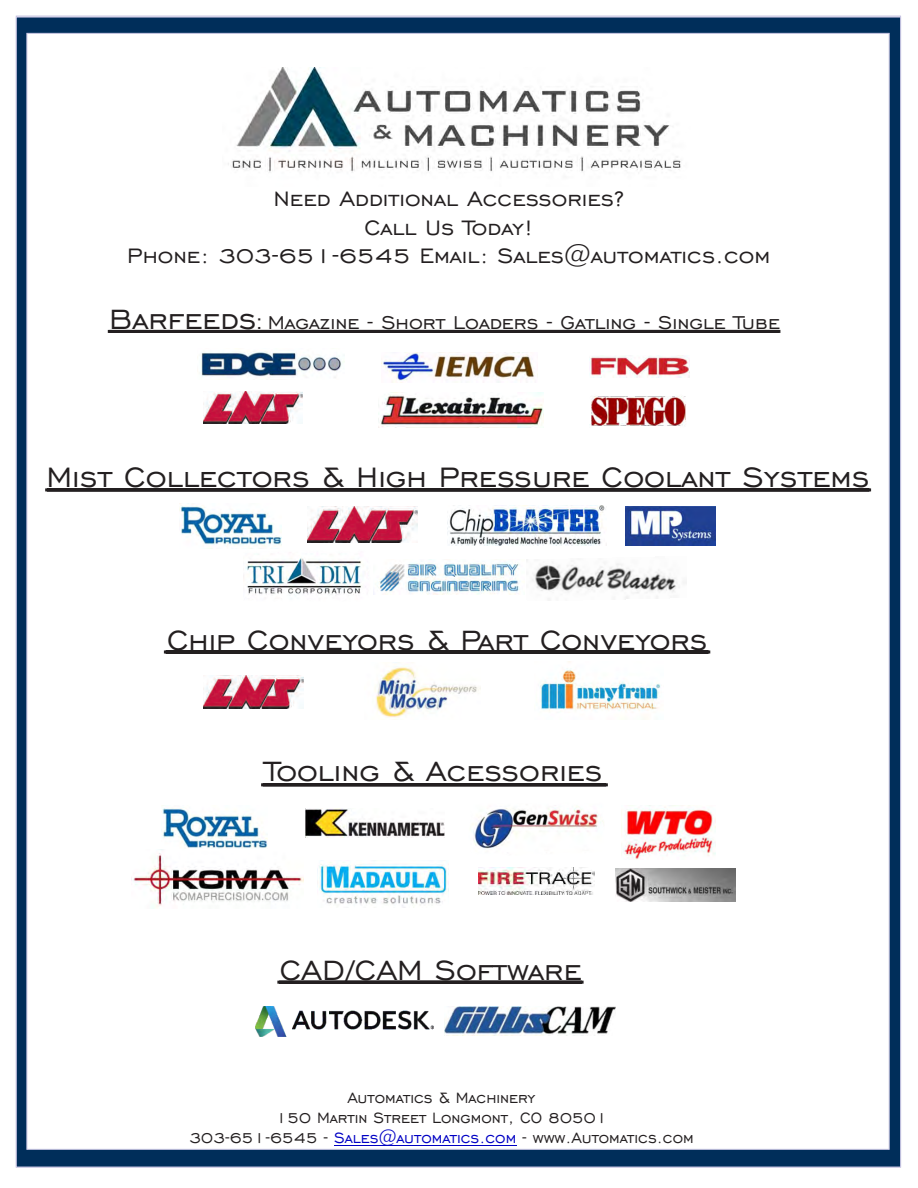
<style>
.page{position:relative;width:918px;height:1188px;background:#fff}
.page>*{position:absolute;margin:0;border:0;box-sizing:border-box;transform-origin:0 0}
.t1{font:36px "Engravers Gothic BT";color:#231f20}
.t2{font:35.7px "Engravers Gothic BT";color:#231f20}
.t3{font:26.7px/28.5px "Engravers Gothic BT";color:#231f20;text-align:center}
.t4{font:23.85px "Engravers Gothic BT";color:#231f20}
.t5{font:19.2px/20.4px "Engravers Gothic BT";color:#231f20;text-align:center;scale:.93 1}
.s1{font-size:35.7px}
.s2{font-family:"Arial";font-size:20.55px}
.s3{color:#0000c4}
</style>
<div class="page">
<div style="left:16px;top:17px;width:885px;height:1150px;background:#002e5a;border:1px solid #c7c4e2"></div>
<div style="left:27px;top:33px;width:862px;height:1117px;background:#fff;border:1px solid #c7c4e2"></div>
<img style="left:228px;top:68px;width:453px;height:105px">
<img style="left:201px;top:352px;width:144px;height:26px">
<img style="left:589px;top:355px;width:101px;height:22px">
<img style="left:203px;top:391px;width:100px;height:33px">
<img style="left:383px;top:352px;width:155px;height:30px">
<img style="left:378px;top:392px;width:165px;height:36px">
<img style="left:591px;top:396px;width:95px;height:30px">
<hr style="left:109px;top:330px;width:670px;height:3px;background:#231f20">
<img style="left:203px;top:676px;width:100px;height:32px">
<img style="left:375px;top:667px;width:105px;height:53px">
<img style="left:308px;top:507px;width:110px;height:36px">
<img style="left:180px;top:505px;width:101px;height:44px">
<img style="left:379px;top:562px;width:141px;height:33px">
<img style="left:245px;top:558px;width:121px;height:38px">
<img style="left:447px;top:506px;width:158px;height:39px">
<img style="left:527px;top:559px;width:160px;height:42px">
<hr style="left:47px;top:488px;width:823px;height:3px;background:#231f20">
<hr style="left:263px;top:783px;width:343px;height:3px;background:#231f20">
<img style="left:306px;top:808px;width:139px;height:30px">
<img style="left:472px;top:806px;width:132px;height:43px">
<hr style="left:279px;top:981px;width:303px;height:3px;background:#231f20">
<img style="left:445px;top:1006px;width:170px;height:30px">
<hr style="left:334px;top:1145px;width:182px;height:1px;background:#0000c4">
<img style="left:161px;top:808px;width:106px;height:41px">
<img style="left:625px;top:506px;width:90px;height:39px">
<img style="left:256px;top:1007px;width:178px;height:30px">
<img style="left:131px;top:849px;width:172px;height:60px">
<img style="left:319px;top:860px;width:128px;height:47px">
<img style="left:479px;top:867px;width:115px;height:28px">
<img style="left:616px;top:868px;width:119px;height:34px">
<img style="left:621px;top:805px;width:95px;height:55px">
<hr style="left:165px;top:650px;width:544px;height:4px;background:#231f20">
<img style="left:540px;top:670px;width:121px;height:41px">
<h3 class="t3" style="left:127px;top:185px;width:645px">Need Additional Accessories?<br>Call Us Today!<br>Phone: 303-651-6545 Email: Sales@automatics.com</h3>
<p class="t4" style="left:109px;top:311px;width:672px"><span class="s1">Barfeeds</span><span class="s2">:</span> Magazine - Short Loaders - Gatling - Single Tube</p>
<h1 class="t1" style="left:47px;top:460px;width:825px">Mist Collectors &amp; High Pressure Coolant Systems</h1>
<h2 class="t2" style="left:167px;top:623px;width:542px">Chip Conveyors &amp; Part Conveyors</h2>
<h2 class="t2" style="left:265px;top:754px;width:339px">Tooling &amp; Acessories</h2>
<h2 class="t2" style="left:280px;top:953px;width:303px">CAD/CAM Software</h2>
<p class="t5" style="left:189px;top:1087px;width:544px">Automatics &amp; Machinery<br>150 Martin Street Longmont, CO 80501<br>303-651-6545 - <span class="s3">Sales@automatics.com</span> - www.Automatics.com</p>
</div>
